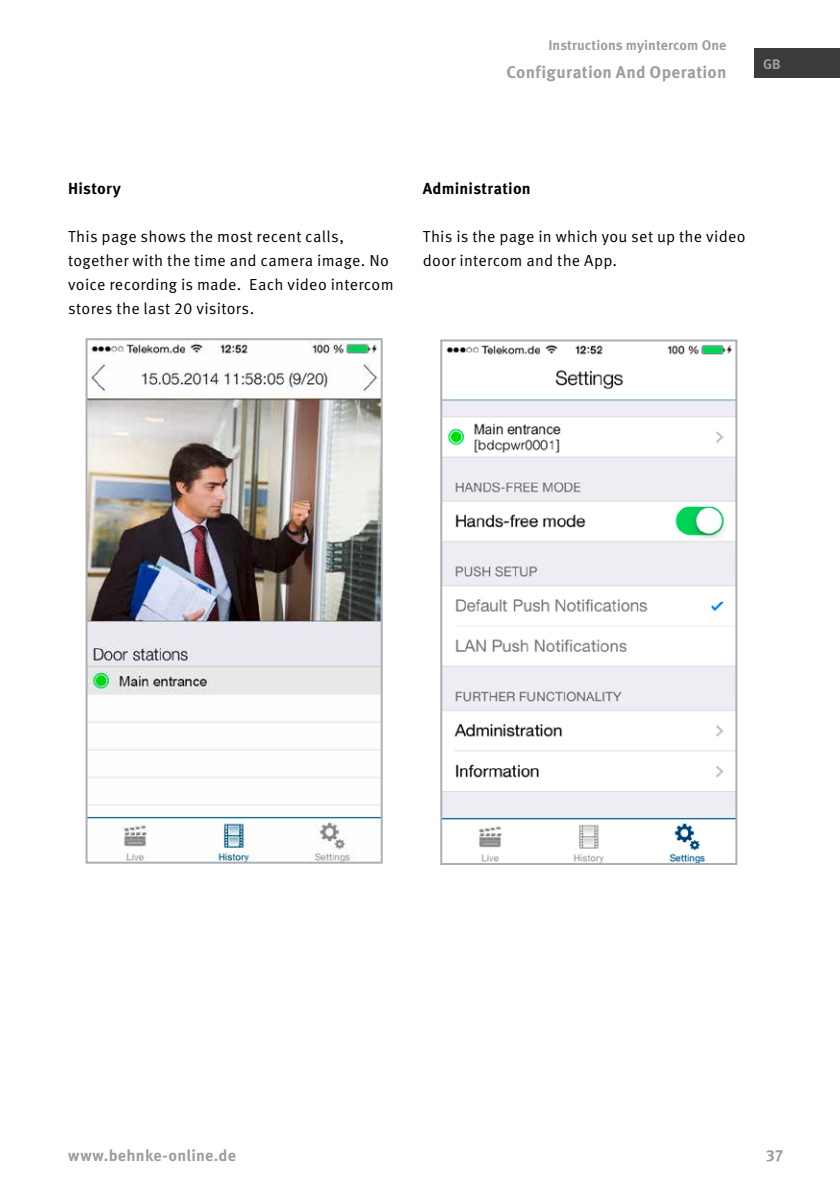
<style>
.page{position:relative;width:840px;height:1191px;background:#fff}
.page>*{position:absolute;margin:0;border:0;box-sizing:border-box;transform-origin:0 0}
.t1{font:700 17px "Meta Pro";letter-spacing:.015em;color:#9c9d9d}
.t2{font:16px/24px "Meta Pro Norm";letter-spacing:.015em;color:#000}
.t3{font:700 16px "Meta Pro";letter-spacing:.015em;color:#9c9d9d}
.t4{font:700 16px "Meta Pro";letter-spacing:.015em;color:#000}
.t5{font:700 14px "Meta Pro";letter-spacing:.005em;color:#9c9d9d}
</style>
<div class="page">
<div style="left:754px;top:49px;width:85px;height:29px;background:#3b3b3a"></div>
<img style="left:88px;top:341px;width:291px;height:519px">
<div style="left:85px;top:338px;width:297px;height:525px;border:2px solid #abafb2"></div>
<img style="left:443px;top:344px;width:291px;height:518px">
<div style="left:440px;top:339px;width:297px;height:526px;border:2px solid #abafb2"></div>
<p class="t5" style="left:548px;top:34px;width:179px">Instructions myintercom One</p>
<p class="t1" style="left:506px;top:59px;width:221px">Configuration And Operation</p>
<p class="t5" style="left:762px;top:53px;width:19px">GB</p>
<p class="t4" style="left:68px;top:176px;width:54px">History</p>
<p class="t2" style="left:68px;top:224px;width:327px">This page shows the most recent calls, together with the time and camera image. No voice recording is made. Each video intercom stores the last 20 visitors.</p>
<p class="t4" style="left:422px;top:176px;width:109px">Administration</p>
<p class="t2" style="left:422px;top:224px;width:324px">This is the page in which you set up the video door intercom and the App.</p>
<p class="t3" style="left:68px;top:1142px;width:169px">www.behnke-online.de</p>
<p class="t3" style="left:765px;top:1142px;width:19px">37</p>
</div>
